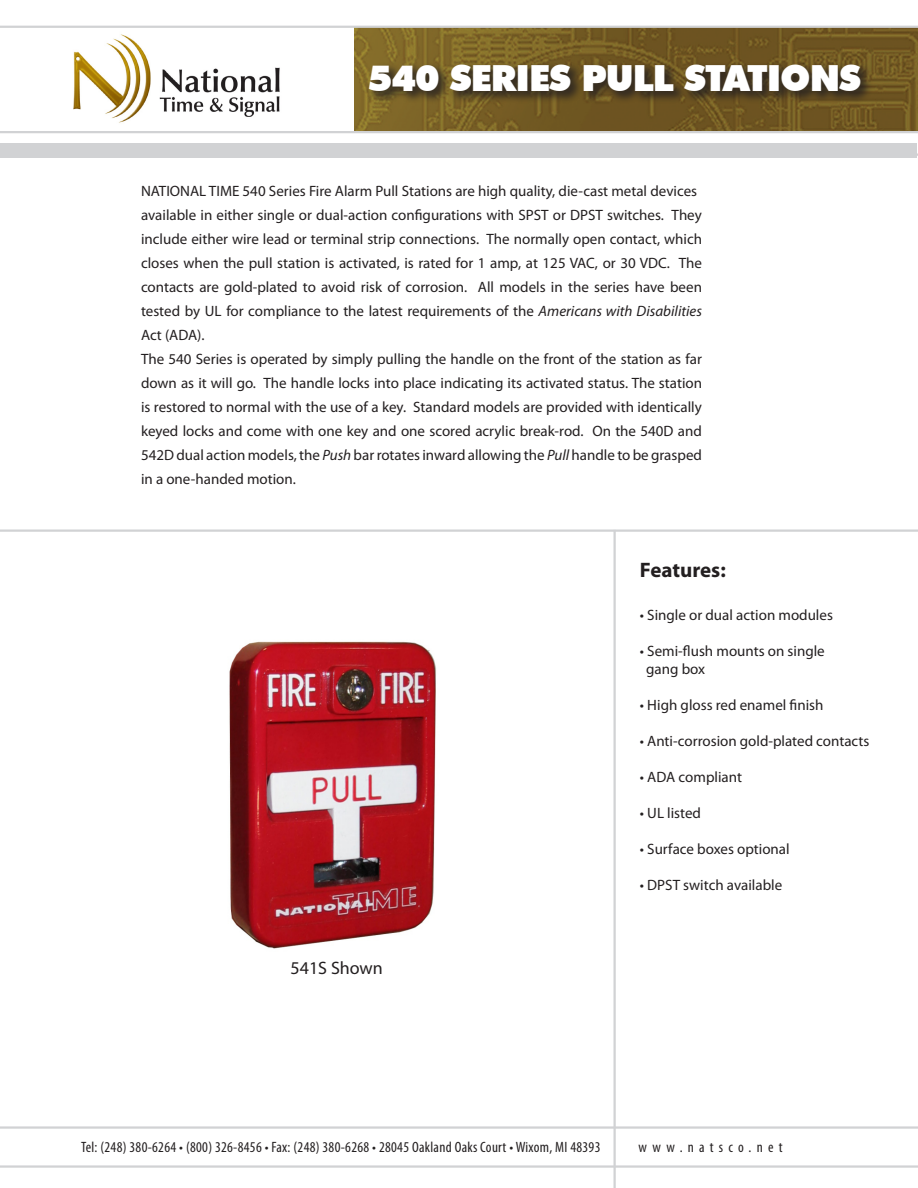
<style>
.page{position:relative;width:918px;height:1188px;background:#fff}
.page>*{position:absolute;margin:0;border:0;box-sizing:border-box;transform-origin:0 0}
.t1{font:900 36px "Futura BT";letter-spacing:-.03em;color:#fff}
.t2{font:700 21px "Myriad Pro";color:#231f20}
.t3{font:18px "Myriad Pro";color:#231f20}
.t4{font:15px/24px "Myriad Pro";color:#231f20;text-align:justify}
.t5{font:condensed 15px "Myriad Pro";letter-spacing:.02em;color:#231f20}
.t6{font:condensed 15px "Myriad Pro";letter-spacing:.35em;color:#231f20}
.s1{font-style:italic}
</style>
<div class="page">
<hr style="left:0;top:530px;width:918px;height:2px;background:#d1d2d4">
<hr style="left:0;top:1126px;width:918px;height:3px;background:#d1d2d4">
<hr style="left:0;top:1165px;width:918px;height:3px;background:#d1d2d4">
<hr style="left:614px;top:530px;width:2px;height:658px;background:#d1d2d4">
<img style="left:229px;top:641px;width:207px;height:308px">
<hr style="left:0;top:154px;width:918px;height:2px;background:#d1d2d4">
<div style="left:1px;top:143px;width:916px;height:15px;background:#d1d2d4"></div>
<img style="left:354px;top:28px;width:463px;height:103px">
<img style="left:73px;top:34px;width:207px;height:89px">
<hr style="left:0;top:26px;width:918px;height:2px;background:#d1d2d4">
<hr style="left:0;top:131px;width:918px;height:2px;background:#d1d2d4">
<div style="left:365px;top:60px;width:553px;height:108px;background:#231f20;opacity:.75"></div>
<img style="left:817px;top:25px;width:101px;height:507px">
<p class="t1" style="left:368px;top:56px;width:495px">540 SERIES PULL STATIONS</p>
<p class="t4" style="left:141px;top:178px;width:558px">NATIONAL TIME 540 Series Fire Alarm Pull Stations are high quality, die-cast metal devices</p>
<p class="t4" style="left:141px;top:202px;width:563px">available in either single or dual-action configurations with SPST or DPST switches. They include either wire lead or terminal strip connections. The normally open contact, which closes when the pull station is activated, is rated for 1 amp, at 125 VAC, or 30 VDC. The contacts are gold-plated to avoid risk of corrosion. All models in the series have been tested by UL for compliance to the latest requirements of the <span class="s1">Americans with Disabilities </span>Act (ADA).</p>
<p class="t4" style="left:141px;top:346px;width:563px">The 540 Series is operated by simply pulling the handle on the front of the station as far down as it will go. The handle locks into place indicating its activated status. The station is restored to normal with the use of a key. Standard models are provided with identically keyed locks and come with one key and one scored acrylic break-rod. On the 540D and 542D dual action models, the <span class="s1">Push</span> bar rotates inward allowing the <span class="s1">Pull</span> handle to be grasped in a one-handed motion.</p>
<p class="t3" style="left:291px;top:957px;width:94px">541S Shown</p>
<p class="t2" style="left:640px;top:556px;width:87px">Features:</p>
<p class="t4" style="left:640px;top:603px;width:195px">• Single or dual action modules</p>
<p class="t4" style="left:640px;top:639px;width:186px">• Semi-flush mounts on single</p>
<p class="t4" style="left:646px;top:657px;width:61px">gang box</p>
<p class="t4" style="left:640px;top:693px;width:185px">• High gloss red enamel finish</p>
<p class="t4" style="left:640px;top:729px;width:231px">• Anti-corrosion gold-plated contacts</p>
<p class="t4" style="left:640px;top:765px;width:104px">• ADA compliant</p>
<p class="t4" style="left:640px;top:801px;width:63px">• UL listed</p>
<p class="t4" style="left:640px;top:837px;width:151px">• Surface boxes optional</p>
<p class="t4" style="left:640px;top:873px;width:144px">• DPST switch available</p>
<p class="t5" style="left:81px;top:1138px;width:521px">Tel: (248) 380-6264 • (800) 326-8456 • Fax: (248) 380-6268 • 28045 Oakland Oaks Court • Wixom, MI 48393</p>
<p class="t6" style="left:639px;top:1138px;width:146px">www.natsco.net</p>
</div>
